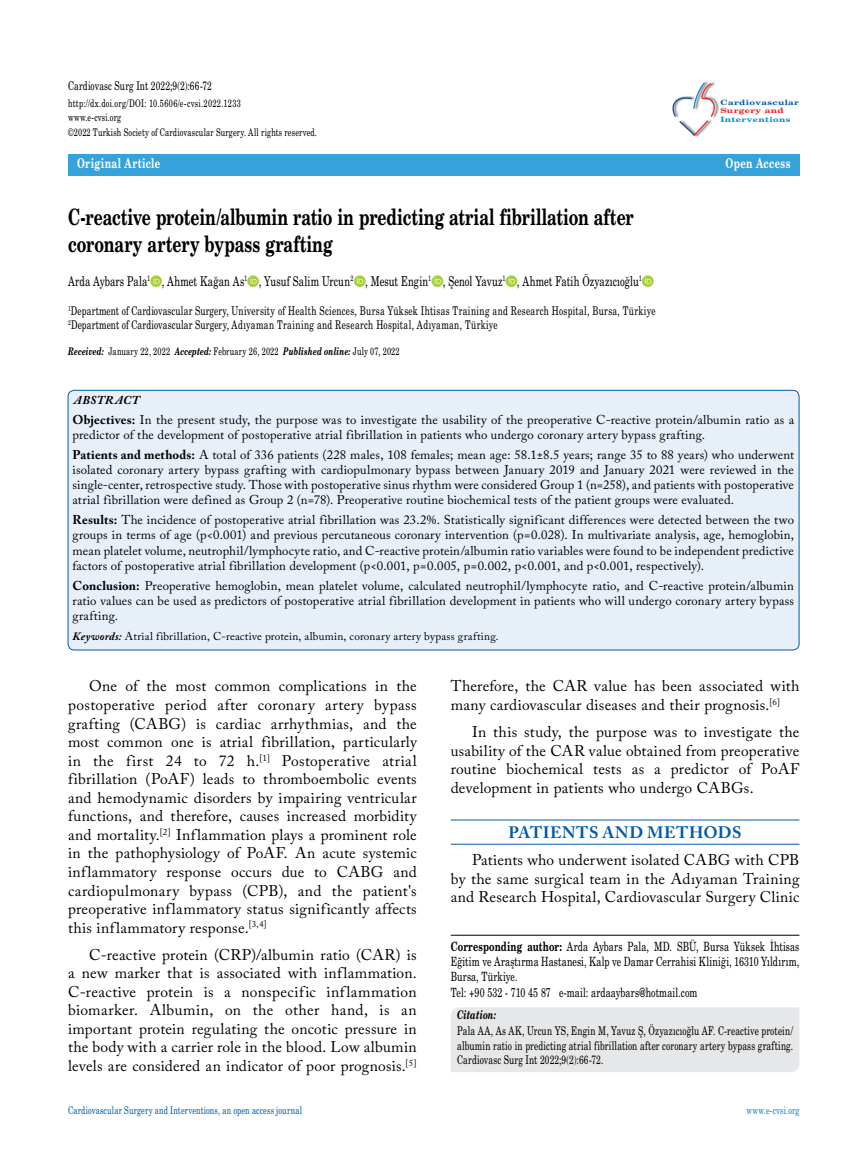
<style>
.page{position:relative;width:859px;height:1170px;background:#fff}
.page>*{position:absolute;margin:0;border:0;box-sizing:border-box;transform-origin:0 0}
.t1{font:22.5px/27px "Madison Bold Tr";color:#000}
.t2{font:700 16.5px "Adobe Caslon Pro";letter-spacing:.035em;color:#005baa}
.t3{font:15.45px/18.6px "Adobe Caslon Pro";letter-spacing:.015em;color:#000;text-align:justify}
.t4{font:13.5px "Madison Tr";letter-spacing:.01em;color:#000}
.t5{font:13.5px "Madison Bold Tr";letter-spacing:.03em;color:#fff}
.t6{font:12.75px/15.3px "Adobe Caslon Pro";letter-spacing:.01em;color:#000;text-align:justify}
.t7{font:12.75px/15.3px "Madison Tr";letter-spacing:.01em;color:#000}
.t8{font:12px/14.4px "Madison Tr";letter-spacing:.02em;color:#000}
.t9{font:12px "Madison Bold Italic Tr";letter-spacing:.005em;color:#000}
.t10{font:italic 700 12px "Adobe Caslon Pro";letter-spacing:.04em;color:#000}
.t11{font:11.25px "Adobe Caslon Pro";letter-spacing:.02em;color:#000}
.t12{font:10.5px/14.7px "Madison Tr";letter-spacing:.02em;color:#000}
.t13{font:10.5px "Madison Tr";letter-spacing:.015em;color:#005baa}
.t14{font:10.5px "Madison Tr";letter-spacing:.015em;color:#0089cf}
.t15{font:7.35px "Madison Bold Tr";letter-spacing:.03em;color:#005baa;scale:1.8 1}
.t16{font:7.35px "Madison Bold Tr";letter-spacing:.03em;color:#0089cf;scale:1.8 1}
.t17{font:7.35px "Madison Bold Tr";letter-spacing:.03em;color:#ed1d24;scale:1.8 1}
.s1{font-family:"Madison Bold Italic Tr"}
.s2{font-weight:700}
.s3{font-weight:700;font-style:italic}
.s4{font-family:"Madison Bold Tr"}
</style>
<div class="page">
<img style="left:694px;top:81px;width:25px;height:56px">
<svg style="left:672px;top:82px;width:44px;height:54px"></svg>
<div style="left:68px;top:154px;width:731px;height:22px;background:#35a2db"></div>
<div style="left:68px;top:390px;width:731px;height:260px;background:#e7eff9;border-radius:6px"></div>
<div style="left:68px;top:390px;width:731px;height:260px;border:1px solid #005baa;border-radius:6px"></div>
<hr style="left:451px;top:819px;width:348px;height:1px;background:#005baa">
<hr style="left:451px;top:843px;width:348px;height:1px;background:#005baa">
<div style="left:451px;top:1007px;width:348px;height:64px;background:#e6e7e8"></div>
<hr style="left:451px;top:934px;width:348px;height:1px;background:#000">
<p class="t8" style="left:68px;top:78px;width:145px">Cardiovasc Surg Int 2022;9(2):66-72</p>
<p class="t12" style="left:68px;top:95px;width:250px">http://dx.doi.org/DOI: 10.5606/e-cvsi.2022.1233<br>www.e-cvsi.org<br>©2022 Turkish Society of Cardiovascular Surgery. All rights reserved.</p>
<p class="t15" style="left:720px;top:97px;width:45px">Cardiovascular</p>
<p class="t17" style="left:720px;top:106px;width:37px">Surgery and</p>
<p class="t16" style="left:720px;top:115px;width:40px">Interventions</p>
<p class="t5" style="left:77px;top:155px;width:85px">Original Article</p>
<p class="t5" style="left:725px;top:155px;width:66px">Open Access</p>
<h1 class="t1" style="left:68px;top:202px;width:567px">C-reactive protein/albumin ratio in predicting atrial fibrillation after coronary artery bypass grafting</h1>
<p class="t4" style="left:68px;top:272px;width:575px">Arda Aybars Pala<sup>1</sup> , Ahmet Kağan As<sup>1</sup> , Yusuf Salim Urcun<sup>2</sup> , Mesut Engin<sup>1</sup> , Şenol Yavuz<sup>1</sup> , Ahmet Fatih Özyazıcıoğlu<sup>1</sup></p>
<p class="t8" style="left:68px;top:303px;width:589px"><sup>1</sup>Department of Cardiovascular Surgery, University of Health Sciences, Bursa Yüksek Ihtisas Training and Research Hospital, Bursa, Türkiye<br><sup>2</sup>Department of Cardiovascular Surgery, Adıyaman Training and Research Hospital, Adıyaman, Türkiye</p>
<p class="t12" style="left:68px;top:344px;width:333px"><span class="s1">Received:</span> January 22, 2022 <span class="s1">Accepted:</span> February 26, 2022 <span class="s1">Published online:</span> July 07, 2022</p>
<p class="t10" style="left:74px;top:393px;width:67px">ABSTRACT</p>
<p class="t6" style="left:72px;top:411px;width:723px"><span class="s2">Objectives:</span> In the present study, the purpose was to investigate the usability of the preoperative C-reactive protein/albumin ratio as a predictor of the development of postoperative atrial fibrillation in patients who undergo coronary artery bypass grafting.</p>
<p class="t6" style="left:72px;top:446px;width:723px"><span class="s2">Patients and methods:</span> A total of 336 patients (228 males, 108 females; mean age: 58.1±8.5 years; range 35 to 88 years) who underwent isolated coronary artery bypass grafting with cardiopulmonary bypass between January 2019 and January 2021 were reviewed in the single-center, retrospective study. Those with postoperative sinus rhythm were considered Group 1 (n=258), and patients with postoperative atrial fibrillation were defined as Group 2 (n=78). Preoperative routine biochemical tests of the patient groups were evaluated.</p>
<p class="t6" style="left:72px;top:512px;width:723px"><span class="s2">Results:</span> The incidence of postoperative atrial fibrillation was 23.2%. Statistically significant differences were detected between the two groups in terms of age (p&lt;0.001) and previous percutaneous coronary intervention (p=0.028). In multivariate analysis, age, hemoglobin, mean platelet volume, neutrophil/lymphocyte ratio, and C-reactive protein/albumin ratio variables were found to be independent predictive factors of postoperative atrial fibrillation development (p&lt;0.001, p=0.005, p=0.002, p&lt;0.001, and p&lt;0.001, respectively).</p>
<p class="t6" style="left:72px;top:577px;width:723px"><span class="s2">Conclusion:</span> Preoperative hemoglobin, mean platelet volume, calculated neutrophil/lymphocyte ratio, and C-reactive protein/albumin ratio values can be used as predictors of postoperative atrial fibrillation development in patients who will undergo coronary artery bypass grafting.</p>
<p class="t11" style="left:72px;top:629px;width:428px"><span class="s3">Keywords:</span> Atrial fibrillation, C‐reactive protein, albumin, coronary artery bypass grafting.</p>
<p class="t3" style="left:68px;top:676px;width:350px;text-indent:21px">One of the most common complications in the postoperative period after coronary artery bypass grafting (CABG) is cardiac arrhythmias, and the most common one is atrial fibrillation, particularly in the first 24 to 72 h.<sup>[1]</sup> Postoperative atrial fibrillation (PoAF) leads to thromboembolic events and hemodynamic disorders by impairing ventricular functions, and therefore, causes increased morbidity and mortality.<sup>[2]</sup> Inflammation plays a prominent role in the pathophysiology of PoAF. An acute systemic inflammatory response occurs due to CABG and cardiopulmonary bypass (CPB), and the patient's preoperative inflammatory status significantly affects this inflammatory response.<sup>[3,4]</sup></p>
<p class="t3" style="left:68px;top:944px;width:350px;text-indent:21px">C-reactive protein (CRP)/albumin ratio (CAR) is a new marker that is associated with inflammation.<br>C-reactive protein is a nonspecific inflammation biomarker. Albumin, on the other hand, is an important protein regulating the oncotic pressure in the body with a carrier role in the blood. Low albumin levels are considered an indicator of poor prognosis.<sup>[5]</sup></p>
<p class="t3" style="left:451px;top:676px;width:350px">Therefore, the CAR value has been associated with many cardiovascular diseases and their prognosis.<sup>[6]</sup></p>
<p class="t3" style="left:451px;top:722px;width:350px;text-indent:21px">In this study, the purpose was to investigate the usability of the CAR value obtained from preoperative routine biochemical tests as a predictor of PoAF development in patients who undergo CABGs.</p>
<p class="t2" style="left:509px;top:822px;width:234px">PATIENTS AND METHODS</p>
<p class="t3" style="left:451px;top:850px;width:350px;text-indent:21px">Patients who underwent isolated CABG with CPB by the same surgical team in the Adıyaman Training and Research Hospital, Cardiovascular Surgery Clinic</p>
<p class="t7" style="left:451px;top:938px;width:350px"><span class="s4">Corresponding author:</span> Arda Aybars Pala, MD. SBÜ, Bursa Yüksek İhtisas Eğitim ve Araştırma Hastanesi, Kalp ve Damar Cerrahisi Kliniği, 16310 Yıldırım, Bursa, Türkiye.<br>Tel: +90 532 - 710 45 87 e-mail: ardaaybars@hotmail.com</p>
<p class="t9" style="left:457px;top:1006px;width:41px">Citation:</p>
<p class="t8" style="left:457px;top:1023px;width:337px;text-align:justify">Pala AA, As AK, Urcun YS, Engin M, Yavuz Ş, Özyazıcıoğlu AF. C-reactive protein/ albumin ratio in predicting atrial fibrillation after coronary artery bypass grafting.<br>Cardiovasc Surg Int 2022;9(2):66-72.</p>
<p class="t13" style="left:68px;top:1103px;width:235px">Cardiovascular Surgery and Interventions, an open access journal</p>
<p class="t14" style="left:746px;top:1103px;width:55px">www.e-cvsi.org</p>
</div>
